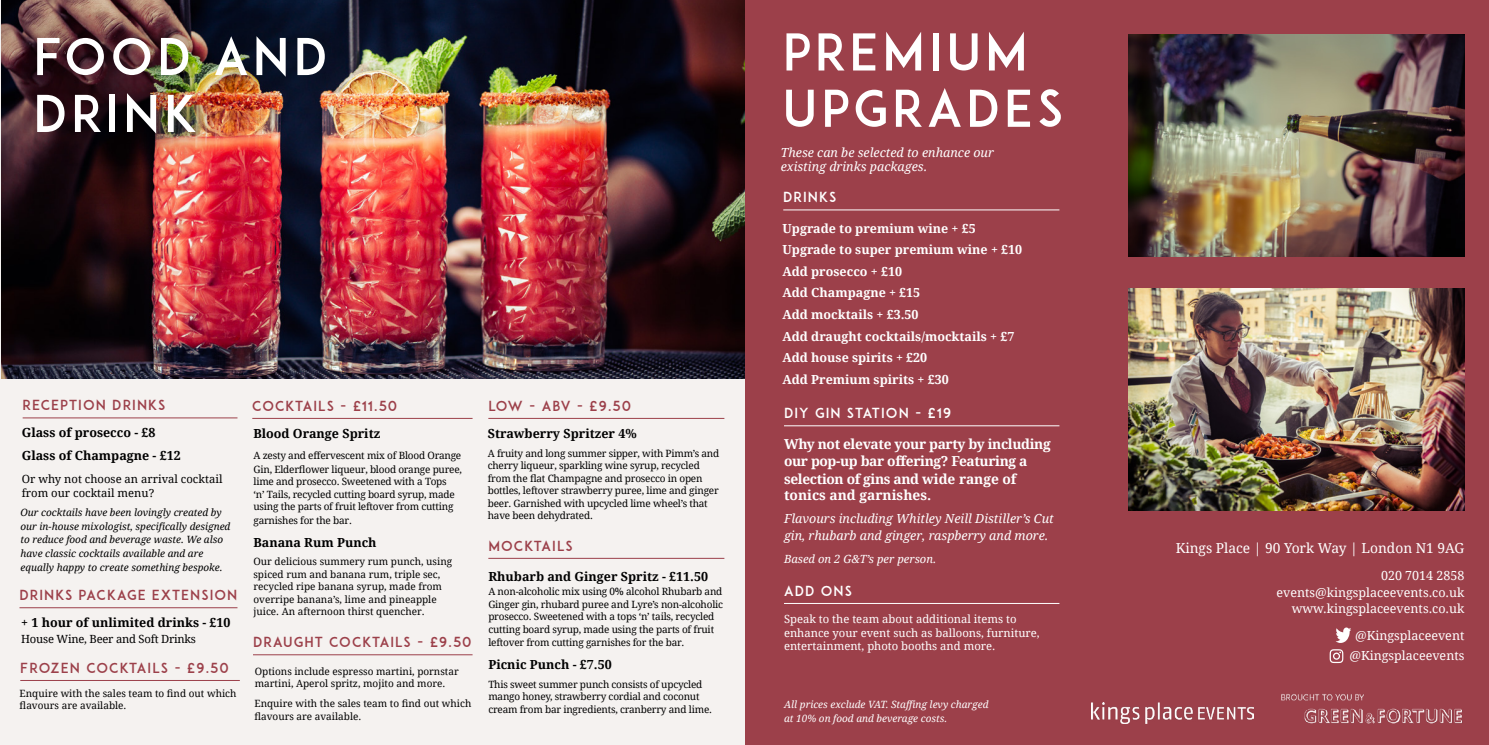
<style>
.page{position:relative;width:1489px;height:745px;background:#fff}
.page>*{position:absolute;margin:0;border:0;box-sizing:border-box;transform-origin:0 0}
.t1{font:50px/56.9px "ADAM.CGPRO";letter-spacing:.08em;color:#fff}
.t2{font:13.75px "ADAM.CGPRO";letter-spacing:.08em;color:#9c404a}
.t3{font:700 13.75px/17.5px "Droid Serif";letter-spacing:-.025em;color:#fff}
.t4{font:13.75px "Droid Serif";color:#fff}
.t5{font:13.75px "ADAM.CGPRO";letter-spacing:.08em;color:#fff}
.t6{font:700 13.75px "Droid Serif";color:#fff}
.t7{font:700 12.5px/21.5px "Droid Serif";color:#fff}
.t8{font:700 12.5px/23.4px "Droid Serif";color:#000}
.t9{font:italic 12.5px/16.2px "Droid Serif";color:#fff}
.t10{font:12.5px/16.2px "Droid Serif";color:#fff;text-align:right}
.t11{font:11.25px/13.8px "Droid Serif";color:#fff}
.t12{font:11.25px/13.8px "Droid Serif";color:#000}
.t13{font:11.25px "Droid Serif";letter-spacing:-.02em;color:#000}
.t14{font:italic 11.25px "Droid Serif";color:#fff}
.t15{font:10px/12.5px "Droid Serif";letter-spacing:-.02em;color:#000}
.t16{font:10px/12.5px "Droid Serif";color:#000}
.t17{font:italic 10px/13.8px "Droid Serif";color:#000}
.t18{font:italic 10px/13.8px "Droid Serif";color:#fff}
</style>
<div class="page">
<img style="left:1px;top:0;width:744px;height:379px">
<div style="left:0;top:379px;width:762px;height:365px;background:#f5f2f0"></div>
<hr style="left:252px;top:417px;width:220px;height:1px;background:#9c404a">
<hr style="left:488px;top:417px;width:236px;height:1px;background:#9c404a">
<hr style="left:488px;top:557px;width:236px;height:1px;background:#9c404a">
<hr style="left:253px;top:654px;width:219px;height:1px;background:#9c404a">
<hr style="left:23px;top:417px;width:214px;height:1px;background:#9c404a">
<hr style="left:19px;top:607px;width:218px;height:1px;background:#9c404a">
<div style="left:0;top:0;width:363px;height:170px;background:#000;opacity:.7"></div>
<div style="left:745px;top:0;width:743px;height:744px;background:#9c404a"></div>
<hr style="left:784px;top:425px;width:275px;height:1px;background:#fff">
<hr style="left:783px;top:209px;width:276px;height:1px;background:#fff">
<img style="left:1128px;top:34px;width:336px;height:223px">
<img style="left:1128px;top:288px;width:336px;height:222px">
<svg style="left:1336px;top:627px;width:14px;height:15px"></svg>
<img style="left:1281px;top:694px;width:182px;height:30px">
<img style="left:1091px;top:702px;width:162px;height:21px">
<svg style="left:1329px;top:649px;width:14px;height:13px"></svg>
<hr style="left:20px;top:679px;width:220px;height:1px;background:#9c404a">
<hr style="left:784px;top:602px;width:275px;height:1px;background:#fff">
<h1 class="t1" style="left:33px;top:28px;width:295px">FOOD AND<br>DRINK</h1>
<h2 class="t2" style="left:23px;top:396px;width:144px">RECEPTION DRINKS</h2>
<p class="t8" style="left:22px;top:420px;width:160px">Glass of prosecco - £8<br>Glass of Champagne - £12</p>
<p class="t12" style="left:22px;top:472px;width:202px">Or why not choose an arrival cocktail from our cocktail menu?</p>
<p class="t17" style="left:21px;top:505px;width:211px">Our cocktails have been lovingly created by our in-house mixologist, specifically designed to reduce food and beverage waste. We also have classic cocktails available and are equally happy to create something bespoke.</p>
<h2 class="t2" style="left:19px;top:586px;width:219px">DRINKS PACKAGE EXTENSION</h2>
<p class="t8" style="left:21px;top:610px;width:211px">+ 1 hour of unlimited drinks - £10</p>
<p class="t13" style="left:21px;top:631px;width:176px">House Wine, Beer and Soft Drinks</p>
<h2 class="t2" style="left:20px;top:659px;width:210px">FROZEN COCKTAILS - £9.50</h2>
<p class="t16" style="left:20px;top:686px;width:218px">Enquire with the sales team to find out which flavours are available.</p>
<h2 class="t2" style="left:252px;top:397px;width:146px">COCKTAILS - £11.50</h2>
<p class="t8" style="left:253px;top:422px;width:128px">Blood Orange Spritz</p>
<p class="t15" style="left:253px;top:448px;width:210px;line-height:13.8px">A zesty and effervescent mix of Blood Orange<br>Gin, Elderflower liqueur, blood orange puree,</p>
<p class="t15" style="left:253px;top:475px;width:203px">lime and prosecco. Sweetened with a Tops ‘n’ Tails, recycled cutting board syrup, made using the parts of fruit leftover from cutting</p>
<p class="t15" style="left:253px;top:514px;width:100px">garnishes for the bar.</p>
<p class="t8" style="left:253px;top:530px;width:125px">Banana Rum Punch</p>
<p class="t16" style="left:253px;top:555px;width:200px">Our delicious summery rum punch, using spiced rum and banana rum, triple sec, recycled ripe banana syrup, made from overripe banana’s, lime and pineapple juice. An afternoon thirst quencher.</p>
<h2 class="t2" style="left:253px;top:633px;width:220px">DRAUGHT COCKTAILS - £9.50</h2>
<p class="t16" style="left:255px;top:664px;width:205px">Options include espresso martini, pornstar martini, Aperol spritz, mojito and more.</p>
<p class="t16" style="left:254px;top:696px;width:218px">Enquire with the sales team to find out which flavours are available.</p>
<h2 class="t2" style="left:488px;top:397px;width:144px">LOW - ABV - £9.50</h2>
<p class="t8" style="left:488px;top:422px;width:150px">Strawberry Spritzer 4%</p>
<p class="t15" style="left:488px;top:446px;width:233px">A fruity and long summer sipper, with Pimm’s and cherry liqueur, sparkling wine syrup, recycled from the flat Champagne and prosecco in open bottles, leftover strawberry puree, lime and ginger beer. Garnished with upcycled lime wheel’s that have been dehydrated.</p>
<h2 class="t2" style="left:488px;top:537px;width:86px">MOCKTAILS</h2>
<p class="t8" style="left:488px;top:564px;width:221px">Rhubarb and Ginger Spritz - £11.50</p>
<p class="t15" style="left:488px;top:584px;width:236px">A non-alcoholic mix using 0% alcohol Rhubarb and Ginger gin, rhubard puree and Lyre’s non-alcoholic prosecco. Sweetened with a tops ‘n’ tails, recycled cutting board syrup, made using the parts of fruit</p>
<p class="t15" style="left:488px;top:636px;width:198px">leftover from cutting garnishes for the bar.</p>
<p class="t8" style="left:488px;top:652px;width:125px">Picnic Punch - £7.50</p>
<p class="t15" style="left:488px;top:677px;width:225px">This sweet summer punch consists of upcycled mango honey, strawberry cordial and coconut cream from bar ingredients, cranberry and lime.</p>
<h1 class="t1" style="left:782px;top:23px;width:282px;line-height:56.2px">PREMIUM<br>UPGRADES</h1>
<p class="t9" style="left:780px;top:146px;width:215px;line-height:13.8px">These can be selected to enhance our existing drinks packages.</p>
<h2 class="t5" style="left:783px;top:189px;width:55px">DRINKS</h2>
<p class="t7" style="left:782px;top:217px;width:241px">Upgrade to premium wine + £5<br>Upgrade to super premium wine + £10<br>Add prosecco + £10<br>Add Champagne + £15<br>Add mocktails + £3.50<br>Add draught cocktails/mocktails + £7<br>Add house spirits + £20<br>Add Premium spirits + £30</p>
<h2 class="t5" style="left:784px;top:404px;width:169px">DIY GIN STATION - £19</h2>
<h2 class="t3" style="left:784px;top:435px;width:268px">Why not elevate your party by including our pop-up bar offering? Featuring a selection of gins and wide range of</h2>
<h2 class="t6" style="left:784px;top:487px;width:149px">tonics and garnishes.</h2>
<p class="t9" style="left:784px;top:510px;width:271px">Flavours including Whitley Neill Distiller’s Cut gin, rhubarb and ginger, raspberry and more.</p>
<p class="t14" style="left:784px;top:552px;width:154px">Based on 2 G&amp;T’s per person.</p>
<h2 class="t5" style="left:784px;top:582px;width:69px">ADD ONS</h2>
<p class="t11" style="left:784px;top:611px;width:257px">Speak to the team about additional items to enhance your event such as balloons, furniture, entertainment, photo booths and more.</p>
<p class="t18" style="left:784px;top:697px;width:206px">All prices exclude VAT. Staffing levy charged at 10% on food and beverage costs.</p>
<h2 class="t4" style="left:1175px;top:538px;width:290px">Kings Place | 90 York Way | London N1 9AG</h2>
<p class="t10" style="left:1276px;top:567px;width:189px">020 7014 2858 events@kingsplaceevents.co.uk www.kingsplaceevents.co.uk</p>
<p class="t10" style="left:1349px;top:624px;width:116px;line-height:19.8px;text-align:center">@Kingsplaceevent @Kingsplaceevents</p>
</div>
